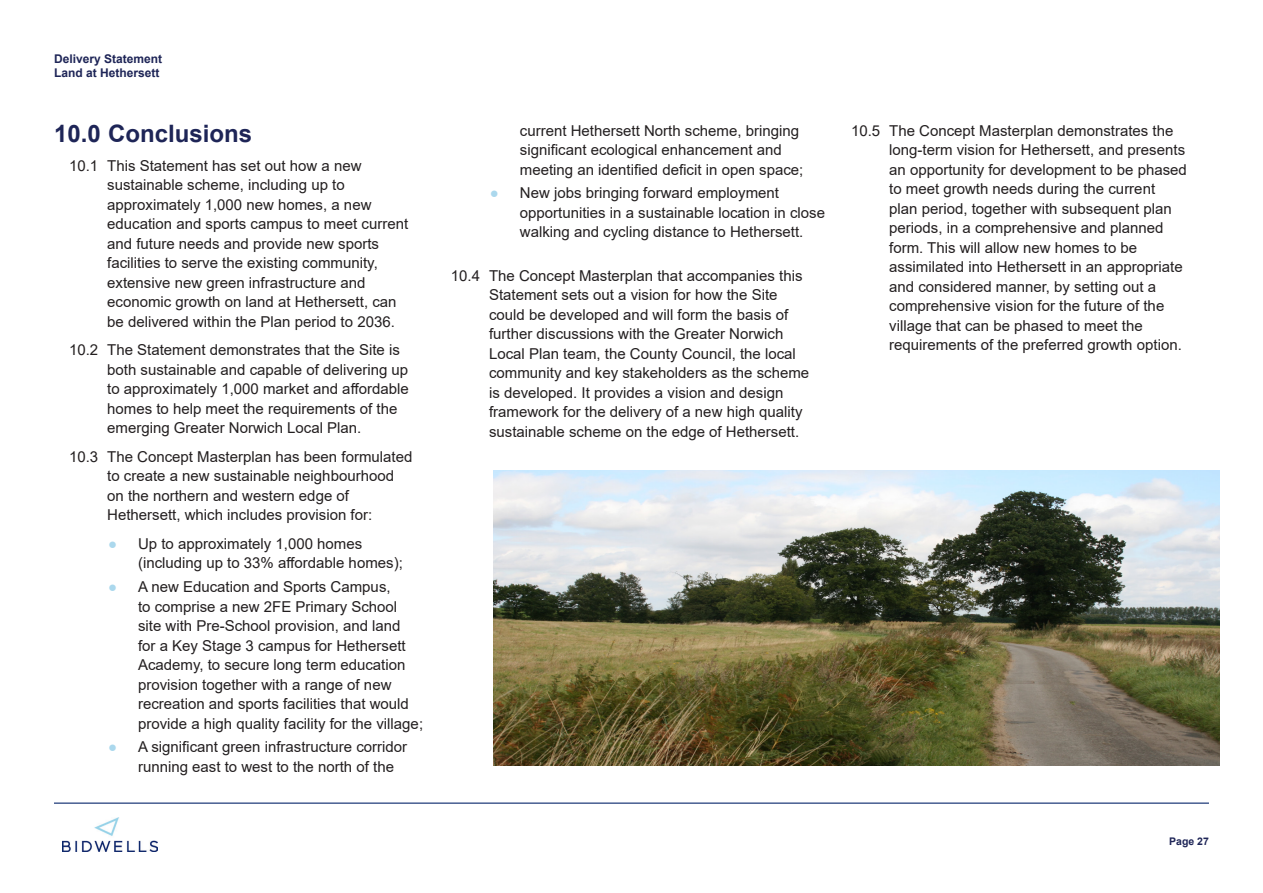
<style>
.page{position:relative;width:1263px;height:893px;background:#fff}
.page>*{position:absolute;margin:0;border:0;box-sizing:border-box;transform-origin:0 0}
.t1{font:700 24px "Arial";color:#1e2557}
.t2{font:15px/19.5px "Arial";color:#231f20}
.t3{font:700 12px/14.4px "Arial";color:#1e2557}
.t4{font:700 10.5px "Arial";color:#1e2557}
.s1{color:#abd8ed}
</style>
<div class="page">
<img style="left:63px;top:818px;width:95px;height:34px">
<hr style="left:54px;top:802px;width:1155px;height:2px;background:#08276c">
<img style="left:493px;top:471px;width:726px;height:294px">
<p class="t3" style="left:54px;top:51px;width:110px">Delivery Statement<br>Land at Hethersett</p>
<p class="t1" style="left:54px;top:117px;width:200px">10.0 Conclusions</p>
<p class="t2" style="left:107px;top:156px;width:302px;text-indent:-38px">10.1 This Statement has set out how a new sustainable scheme, including up to approximately 1,000 new homes, a new education and sports campus to meet current and future needs and provide new sports facilities to serve the existing community, extensive new green infrastructure and economic growth on land at Hethersett, can be delivered within the Plan period to 2036.</p>
<p class="t2" style="left:107px;top:340px;width:303px;text-indent:-38px">10.2 The Statement demonstrates that the Site is both sustainable and capable of delivering up to approximately 1,000 market and affordable homes to help meet the requirements of the emerging Greater Norwich Local Plan.</p>
<p class="t2" style="left:107px;top:447px;width:307px;text-indent:-38px">10.3 The Concept Masterplan has been formulated to create a new sustainable neighbourhood on the northern and western edge of Hethersett, which includes provision for:</p>
<p class="t2" style="left:138px;top:534px;width:266px;text-indent:-30px"><span class="s1">●</span> Up to approximately 1,000 homes (including up to 33% affordable homes);</p>
<p class="t2" style="left:138px;top:577px;width:287px;text-indent:-30px"><span class="s1">●</span> A new Education and Sports Campus,<br>to comprise a new 2FE Primary School site with Pre-School provision, and land<br>for a Key Stage 3 campus for Hethersett Academy, to secure long term education provision together with a range of new recreation and sports facilities that would provide a high quality facility for the village;</p>
<p class="t2" style="left:138px;top:737px;width:271px;text-indent:-30px"><span class="s1">●</span> A significant green infrastructure corridor running east to west to the north of the</p>
<p class="t2" style="left:520px;top:121px;width:285px">current Hethersett North scheme, bringing significant ecological enhancement and meeting an identified deficit in open space;</p>
<p class="t2" style="left:520px;top:183px;width:307px;text-indent:-30px"><span class="s1">●</span> New jobs bringing forward employment opportunities in a sustainable location in close walking and cycling distance to Hethersett.</p>
<p class="t2" style="left:489px;top:266px;width:322px;text-indent:-38px">10.4 The Concept Masterplan that accompanies this Statement sets out a vision for how the Site could be developed and will form the basis of further discussions with the Greater Norwich Local Plan team, the County Council, the local community and key stakeholders as the scheme is developed. It provides a vision and design framework for the delivery of a new high quality sustainable scheme on the edge of Hethersett.</p>
<p class="t2" style="left:889px;top:121px;width:299px;text-indent:-38px">10.5 The Concept Masterplan demonstrates the long-term vision for Hethersett, and presents an opportunity for development to be phased to meet growth needs during the current plan period, together with subsequent plan periods, in a comprehensive and planned form. This will allow new homes to be assimilated into Hethersett in an appropriate and considered manner, by setting out a comprehensive vision for the future of the village that can be phased to meet the requirements of the preferred growth option.</p>
<p class="t4" style="left:1169px;top:833px;width:41px">Page 27</p>
</div>
